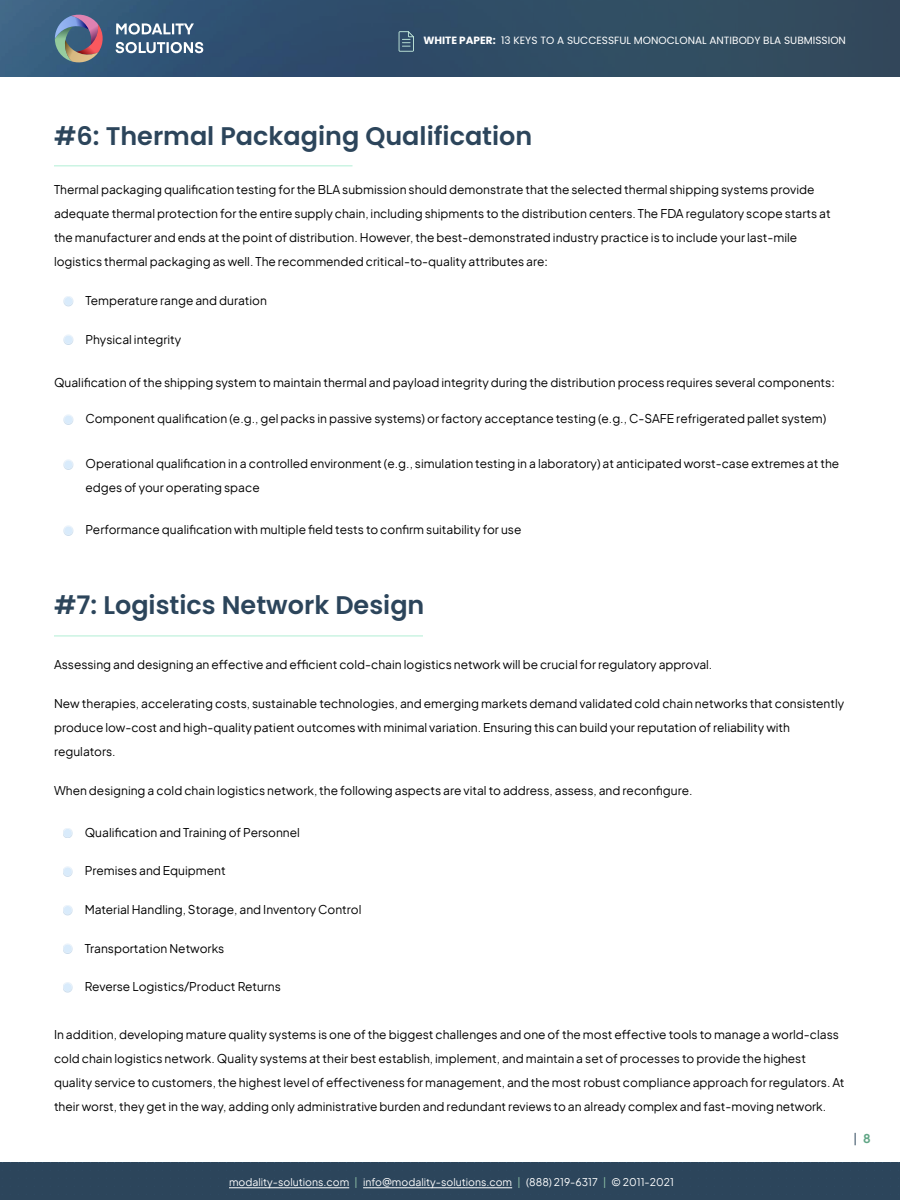
<style>
.page{position:relative;width:900px;height:1200px;background:#fff}
.page>*{position:absolute;margin:0;border:0;box-sizing:border-box;transform-origin:0 0}
.t1{font:600 25.5px "Poppins";color:#2c455b}
.t2{font:12px/24px "Eudoxus Sans";color:#000}
.t3{font:12px "Eudoxus Sans";color:#2c455b}
.t4{font:10.5px "Eudoxus Sans";color:#fff}
.t5{font:10.5px "Poppins";color:#fff}
.s1{font-weight:700}
.s2{font-weight:700;color:#61a686}
.s3{color:#8dc0a6}
</style>
<div class="page">
<img style="left:0;top:0;width:900px;height:77px">
<svg style="left:55px;top:13px;width:49px;height:51px;background:#767588"></svg>
<svg style="left:116px;top:23px;width:78px;height:12px"></svg>
<svg style="left:116px;top:41px;width:87px;height:13px"></svg>
<div style="left:0;top:1162px;width:900px;height:38px;background:#2c455b"></div>
<hr style="left:229px;top:1188px;width:120px;height:1px;background:#fff">
<hr style="left:363px;top:1188px;width:149px;height:1px;background:#fff">
<svg style="left:399px;top:31px;width:15px;height:21px"></svg>
<div style="left:64px;top:829px;width:8px;height:8px;background:#d9ebfb;border-radius:50%"></div>
<div style="left:63px;top:828px;width:9px;height:10px;border:1px solid #fff;border-radius:50%"></div>
<div style="left:64px;top:867px;width:8px;height:9px;background:#d9ebfb;border-radius:50%"></div>
<div style="left:63px;top:867px;width:9px;height:9px;border:1px solid #fff;border-radius:50%"></div>
<div style="left:64px;top:906px;width:8px;height:8px;background:#d9ebfb;border-radius:50%"></div>
<div style="left:63px;top:905px;width:9px;height:10px;border:1px solid #fff;border-radius:50%"></div>
<div style="left:64px;top:945px;width:8px;height:8px;background:#d9ebfb;border-radius:50%"></div>
<div style="left:63px;top:944px;width:9px;height:10px;border:1px solid #fff;border-radius:50%"></div>
<div style="left:64px;top:983px;width:8px;height:8px;background:#d9ebfb;border-radius:50%"></div>
<div style="left:63px;top:982px;width:9px;height:10px;border:1px solid #fff;border-radius:50%"></div>
<div style="left:64px;top:297px;width:8px;height:8px;background:#d9ebfb;border-radius:50%"></div>
<div style="left:64px;top:296px;width:9px;height:10px;border:1px solid #fff;border-radius:50%"></div>
<div style="left:64px;top:336px;width:8px;height:8px;background:#d9ebfb;border-radius:50%"></div>
<div style="left:64px;top:335px;width:9px;height:10px;border:1px solid #fff;border-radius:50%"></div>
<div style="left:64px;top:415px;width:8px;height:9px;background:#d9ebfb;border-radius:50%"></div>
<div style="left:64px;top:415px;width:9px;height:9px;border:1px solid #fff;border-radius:50%"></div>
<div style="left:64px;top:460px;width:8px;height:9px;background:#d9ebfb;border-radius:50%"></div>
<div style="left:64px;top:460px;width:9px;height:9px;border:1px solid #fff;border-radius:50%"></div>
<div style="left:64px;top:526px;width:8px;height:9px;background:#d9ebfb;border-radius:50%"></div>
<div style="left:64px;top:526px;width:9px;height:9px;border:1px solid #fff;border-radius:50%"></div>
<hr style="left:54px;top:165px;width:298px;height:2px;background:#cbf4e3">
<hr style="left:54px;top:635px;width:369px;height:2px;background:#cbf4e3">
<p class="t5" style="left:423px;top:35px;width:424px"><span class="s1">WHITE PAPER:</span> 13 KEYS TO A SUCCESSFUL MONOCLONAL ANTIBODY BLA SUBMISSION</p>
<h1 class="t1" style="left:54px;top:122px;width:480px">#6: Thermal Packaging Qualification</h1>
<p class="t2" style="left:54px;top:177px;width:778px">Thermal packaging qualification testing for the BLA submission should demonstrate that the selected thermal shipping systems provide adequate thermal protection for the entire supply chain, including shipments to the distribution centers. The FDA regulatory scope starts at the manufacturer and ends at the point of distribution. However, the best-demonstrated industry practice is to include your last-mile logistics thermal packaging as well. The recommended critical-to-quality attributes are:</p>
<p class="t2" style="left:86px;top:288px;width:183px">Temperature range and duration</p>
<p class="t2" style="left:86px;top:326px;width:97px">Physical integrity</p>
<p class="t2" style="left:54px;top:370px;width:782px">Qualification of the shipping system to maintain thermal and payload integrity during the distribution process requires several components:</p>
<p class="t2" style="left:86px;top:406px;width:742px">Component qualification (e.g., gel packs in passive systems) or factory acceptance testing (e.g., C-SAFE refrigerated pallet system)</p>
<p class="t2" style="left:86px;top:451px;width:755px">Operational qualification in a controlled environment (e.g., simulation testing in a laboratory) at anticipated worst-case extremes at the edges of your operating space</p>
<p class="t2" style="left:86px;top:517px;width:437px">Performance qualification with multiple field tests to confirm suitability for use</p>
<h1 class="t1" style="left:54px;top:591px;width:372px">#7: Logistics Network Design</h1>
<p class="t2" style="left:54px;top:652px;width:660px">Assessing and designing an effective and efficient cold-chain logistics network will be crucial for regulatory approval.</p>
<p class="t2" style="left:54px;top:691px;width:792px">New therapies, accelerating costs, sustainable technologies, and emerging markets demand validated cold chain networks that consistently produce low-cost and high-quality patient outcomes with minimal variation. Ensuring this can build your reputation of reliability with regulators.</p>
<p class="t2" style="left:54px;top:778px;width:640px">When designing a cold chain logistics network, the following aspects are vital to address, assess, and reconfigure.</p>
<p class="t2" style="left:85px;top:820px;width:217px">Qualification and Training of Personnel</p>
<p class="t2" style="left:85px;top:858px;width:142px">Premises and Equipment</p>
<p class="t2" style="left:85px;top:897px;width:278px">Material Handling, Storage, and Inventory Control</p>
<p class="t2" style="left:85px;top:935px;width:141px">Transportation Networks</p>
<p class="t2" style="left:85px;top:974px;width:198px">Reverse Logistics/Product Returns</p>
<p class="t2" style="left:54px;top:1022px;width:792px">In addition, developing mature quality systems is one of the biggest challenges and one of the most effective tools to manage a world-class cold chain logistics network. Quality systems at their best establish, implement, and maintain a set of processes to provide the highest quality service to customers, the highest level of effectiveness for management, and the most robust compliance approach for regulators. At their worst, they get in the way, adding only administrative burden and redundant reviews to an already complex and fast-moving network.</p>
<p class="t3" style="left:854px;top:1129px;width:19px">| <span class="s2">8</span></p>
<p class="t4" style="left:229px;top:1174px;width:447px">modality-solutions.com <span class="s3">|</span> info@modality-solutions.com <span class="s3">|</span> (888) 219-6317 <span class="s3">|</span> © 2011-2021</p>
</div>
